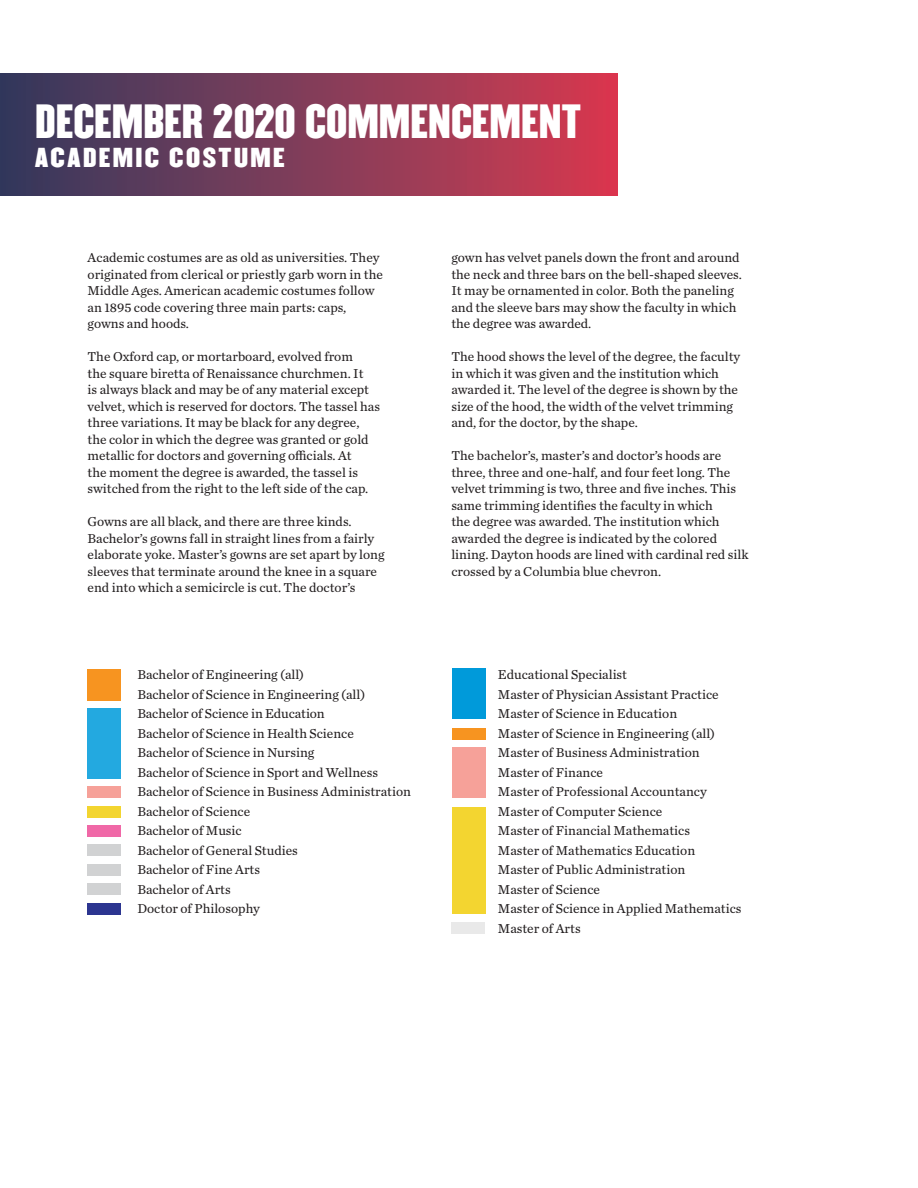
<style>
.page{position:relative;width:918px;height:1188px;background:#fff}
.page>*{position:absolute;margin:0;border:0;box-sizing:border-box;transform-origin:0 0}
.t1{font:42px "Champion Welterweight";color:#fff}
.t2{font:24px "Champion Middleweight";letter-spacing:.1em;color:#fff}
.t3{font:13.5px/16.5px "Chronicle Text G2";color:#231f20}
</style>
<div class="page">
<div style="left:0;top:74px;width:618px;height:122px;background:linear-gradient(to right,#323b5f,#d63b51)"></div>
<div style="left:87px;top:669px;width:34px;height:32px;background:#f79420"></div>
<div style="left:87px;top:708px;width:34px;height:70px;background:#23a9e0"></div>
<div style="left:87px;top:786px;width:34px;height:12px;background:#f6a199"></div>
<div style="left:87px;top:806px;width:34px;height:12px;background:#f3d530"></div>
<div style="left:87px;top:825px;width:34px;height:12px;background:#f068a7"></div>
<div style="left:87px;top:845px;width:34px;height:11px;background:#d1d2d3"></div>
<div style="left:87px;top:864px;width:34px;height:12px;background:#d1d2d3"></div>
<div style="left:87px;top:883px;width:34px;height:12px;background:#d1d2d3"></div>
<div style="left:87px;top:903px;width:34px;height:12px;background:#2c3590"></div>
<div style="left:452px;top:747px;width:33px;height:51px;background:#f6a199"></div>
<div style="left:452px;top:807px;width:33px;height:107px;background:#f3d530"></div>
<div style="left:452px;top:669px;width:34px;height:50px;background:#009ada"></div>
<div style="left:452px;top:728px;width:34px;height:12px;background:#f79420"></div>
<div style="left:451px;top:922px;width:34px;height:12px;background:#e9e9e9"></div>
<p class="t1" style="left:35px;top:87px;width:548px">DECEMBER 2020 COMMENCEMENT</p>
<p class="t2" style="left:35px;top:138px;width:251px">ACADEMIC COSTUME</p>
<p class="t3" style="left:88px;top:249px;width:297px">Academic costumes are as old as universities. They originated from clerical or priestly garb worn in the Middle Ages. American academic costumes follow an 1895 code covering three main parts: caps, gowns and hoods.</p>
<p class="t3" style="left:88px;top:348px;width:294px">The Oxford cap, or mortarboard, evolved from<br>the square biretta of Renaissance churchmen. It<br>is always black and may be of any material except velvet, which is reserved for doctors. The tassel has three variations. It may be black for any degree, the color in which the degree was granted or gold metallic for doctors and governing officials. At<br>the moment the degree is awarded, the tassel is switched from the right to the left side of the cap.</p>
<p class="t3" style="left:88px;top:513px;width:298px">Gowns are all black, and there are three kinds.<br>Bachelor’s gowns fall in straight lines from a fairly elaborate yoke. Master’s gowns are set apart by long sleeves that terminate around the knee in a square end into which a semicircle is cut. The doctor’s</p>
<p class="t3" style="left:137px;top:664px;width:229px;line-height:19.5px">Bachelor of Engineering (all)<br>Bachelor of Science in Engineering (all)</p>
<p class="t3" style="left:137px;top:705px;width:189px">Bachelor of Science in Education</p>
<p class="t3" style="left:137px;top:724px;width:218px">Bachelor of Science in Health Science</p>
<p class="t3" style="left:137px;top:744px;width:178px">Bachelor of Science in Nursing</p>
<p class="t3" style="left:137px;top:763px;width:242px">Bachelor of Science in Sport and Wellness</p>
<p class="t3" style="left:137px;top:783px;width:275px">Bachelor of Science in Business Administration</p>
<p class="t3" style="left:137px;top:802px;width:114px">Bachelor of Science</p>
<p class="t3" style="left:137px;top:822px;width:106px">Bachelor of Music</p>
<p class="t3" style="left:137px;top:841px;width:162px">Bachelor of General Studies</p>
<p class="t3" style="left:137px;top:861px;width:124px">Bachelor of Fine Arts</p>
<p class="t3" style="left:137px;top:880px;width:95px">Bachelor of Arts</p>
<p class="t3" style="left:137px;top:900px;width:124px">Doctor of Philosophy</p>
<p class="t3" style="left:451px;top:249px;width:292px">gown has velvet panels down the front and around the neck and three bars on the bell-shaped sleeves.<br>It may be ornamented in color. Both the paneling and the sleeve bars may show the faculty in which the degree was awarded.</p>
<p class="t3" style="left:451px;top:348px;width:290px">The hood shows the level of the degree, the faculty in which it was given and the institution which awarded it. The level of the degree is shown by the size of the hood, the width of the velvet trimming and, for the doctor, by the shape.</p>
<p class="t3" style="left:451px;top:447px;width:299px">The bachelor’s, master’s and doctor’s hoods are three, three and one-half, and four feet long. The velvet trimming is two, three and five inches. This same trimming identifies the faculty in which<br>the degree was awarded. The institution which awarded the degree is indicated by the colored lining. Dayton hoods are lined with cardinal red silk crossed by a Columbia blue chevron.</p>
<p class="t3" style="left:498px;top:666px;width:131px">Educational Specialist</p>
<p class="t3" style="left:498px;top:685px;width:222px">Master of Physician Assistant Practice</p>
<p class="t3" style="left:498px;top:705px;width:181px">Master of Science in Education</p>
<p class="t3" style="left:498px;top:724px;width:219px">Master of Science in Engineering (all)</p>
<p class="t3" style="left:498px;top:744px;width:203px">Master of Business Administration</p>
<p class="t3" style="left:498px;top:763px;width:107px">Master of Finance</p>
<p class="t3" style="left:498px;top:783px;width:210px">Master of Professional Accountancy</p>
<p class="t3" style="left:498px;top:801px;width:194px;line-height:19.5px">Master of Computer Science<br>Master of Financial Mathematics</p>
<p class="t3" style="left:498px;top:840px;width:245px;line-height:19.5px">Master of Mathematics Education<br>Master of Public Administration<br>Master of Science<br>Master of Science in Applied Mathematics</p>
<p class="t3" style="left:498px;top:919px;width:84px">Master of Arts</p>
</div>
